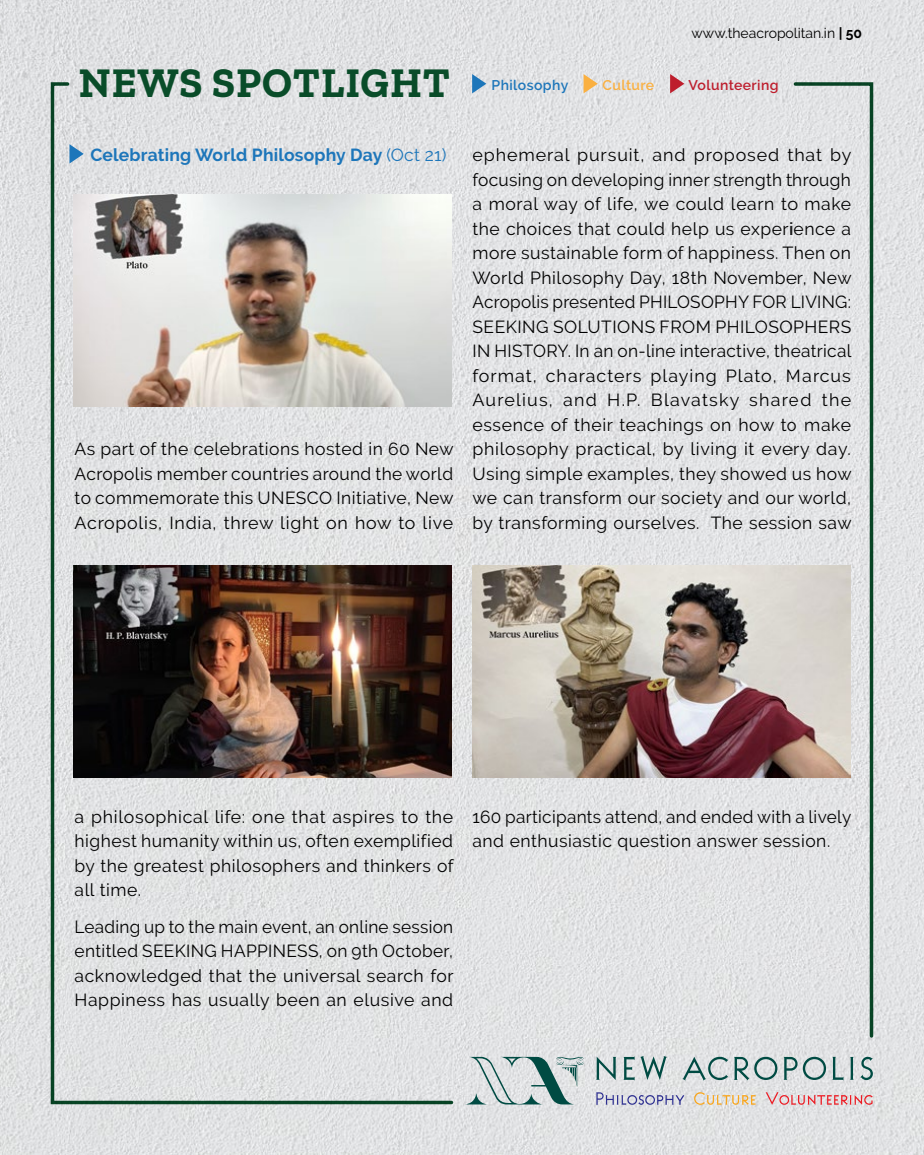
<style>
.page{position:relative;width:924px;height:1155px;background:#fff}
.page>*{position:absolute;margin:0;border:0;box-sizing:border-box;transform-origin:0 0}
.t1{font:700 42px "Zilla Slab";letter-spacing:.02em;color:#094c29}
.t2{font:17.5px/24.5px "Raleway";letter-spacing:.03em;color:#000;text-align:justify}
.t3{font:700 17.5px "Raleway";letter-spacing:.01em;color:#1d76ba}
.t4{font:14px "Raleway";color:#000}
.t5{font:600 14px "Raleway";letter-spacing:.03em;color:#be1e2d}
.t6{font:600 14px "Raleway";letter-spacing:.03em;color:#1d76ba}
.t7{font:600 14px "Raleway";letter-spacing:.03em;color:#fab041}
.s1{font-weight:700}
.s2{font-weight:400}
</style>
<div class="page">
<img style="left:0;top:0;width:924px;height:1155px">
<img style="left:472px;top:565px;width:320px;height:213px">
<svg style="left:465px;top:1057px;width:119px;height:47px"></svg>
<svg style="left:595px;top:1056px;width:278px;height:25px"></svg>
<svg style="left:596px;top:1092px;width:89px;height:13px"></svg>
<svg style="left:694px;top:1092px;width:62px;height:13px"></svg>
<svg style="left:765px;top:1092px;width:108px;height:13px"></svg>
<svg style="left:49px;top:80px;width:406px;height:1026px"></svg>
<svg style="left:792px;top:80px;width:83px;height:960px"></svg>
<svg style="left:472px;top:74px;width:14px;height:19px"></svg>
<svg style="left:584px;top:74px;width:14px;height:19px"></svg>
<svg style="left:670px;top:74px;width:14px;height:19px"></svg>
<svg style="left:69px;top:144px;width:15px;height:20px"></svg>
<p class="t4" style="left:692px;top:25px;width:172px">www.theacropolitan.in <span class="s1">| 50</span></p>
<h1 class="t1" style="left:79px;top:59px;width:373px">NEWS SPOTLIGHT</h1>
<p class="t6" style="left:492px;top:77px;width:78px">Philosophy</p>
<p class="t7" style="left:602px;top:77px;width:53px">Culture</p>
<p class="t5" style="left:689px;top:77px;width:92px">Volunteering</p>
<p class="t3" style="left:90px;top:145px;width:358px">Celebrating World Philosophy Day <span class="s2">(Oct 21)</span></p>
<p class="t2" style="left:75px;top:437px;width:381px">As part of the celebrations hosted in 60 New Acropolis member countries around the world to commemorate this UNESCO Initiative, New Acropolis, India, threw light on how to live</p>
<p class="t2" style="left:472px;top:143px;width:381px">ephemeral pursuit, and proposed that by focusing on developing inner strength through a moral way of life, we could learn to make the choices that could help us experience a more sustainable form of happiness. Then on World Philosophy Day, 18th November, New Acropolis presented PHILOSOPHY FOR LIVING:<br>SEEKING SOLUTIONS FROM PHILOSOPHERS IN HISTORY. In an on-line interactive, theatrical format, characters playing Plato, Marcus Aurelius, and H.P. Blavatsky shared the essence of their teachings on how to make philosophy practical, by living it every day.<br>Using simple examples, they showed us how we can transform our society and our world, by transforming ourselves. The session saw</p>
<p class="t2" style="left:75px;top:804px;width:380px">a philosophical life: one that aspires to the highest humanity within us, often exemplified by the greatest philosophers and thinkers of all time.</p>
<p class="t2" style="left:75px;top:914px;width:381px">Leading up to the main event, an online session entitled SEEKING HAPPINESS, on 9th October, acknowledged that the universal search for Happiness has usually been an elusive and</p>
<p class="t2" style="left:472px;top:804px;width:380px">160 participants attend, and ended with a lively and enthusiastic question answer session.</p>
</div>
